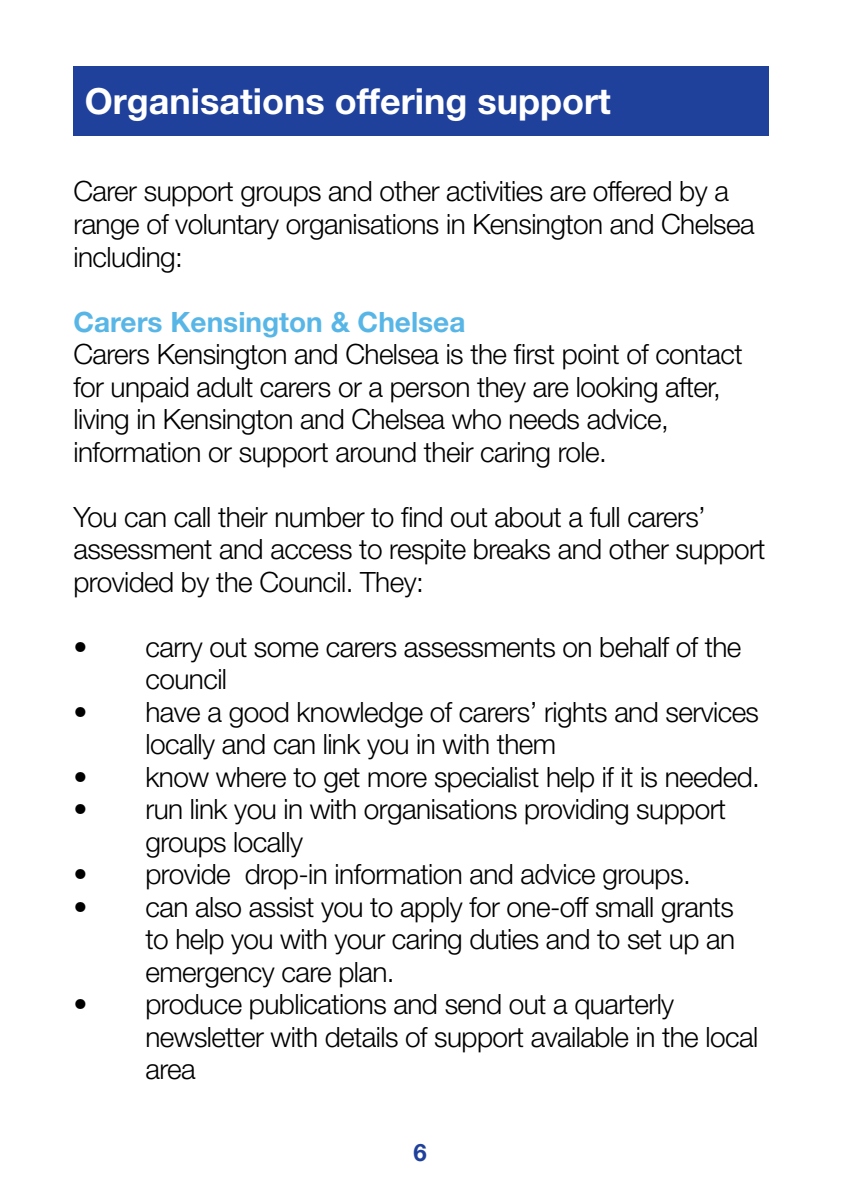
<style>
.page{position:relative;width:842px;height:1191px;background:#fff}
.page>*{position:absolute;margin:0;border:0;box-sizing:border-box;transform-origin:0 0}
.t1{font:700 36px "Helvetica Neue LT Std";color:#fff}
.t2{font:300 28px/32.6px "Helvetica Neue LT Std";letter-spacing:-.02em;color:#000}
.t3{font:700 28px "Helvetica Neue LT Std";color:#58b6e7}
.t4{font:700 24px "Helvetica Neue LT Std";color:#20419b}
</style>
<div class="page">
<div style="left:73px;top:66px;width:695px;height:70px;background:#20419b"></div>
<p class="t1" style="left:85px;top:79px;width:527px">Organisations offering support</p>
<p class="t2" style="left:73px;top:175px;width:683px">Carer support groups and other activities are offered by a range of voluntary organisations in Kensington and Chelsea including:</p>
<p class="t3" style="left:73px;top:304px;width:394px">Carers Kensington &amp; Chelsea</p>
<p class="t2" style="left:73px;top:337px;width:671px">Carers Kensington and Chelsea is the first point of contact for unpaid adult carers or a person they are looking after, living in Kensington and Chelsea who needs advice, information or support around their caring role.</p>
<p class="t2" style="left:73px;top:500px;width:694px">You can call their number to find out about a full carers’ assessment and access to respite breaks and other support provided by the Council. They:</p>
<p class="t2" style="left:145px;top:630px;width:597px;text-indent:-72px">• carry out some carers assessments on behalf of the council</p>
<p class="t2" style="left:145px;top:695px;width:615px;text-indent:-72px">• have a good knowledge of carers’ rights and services locally and can link you in with them</p>
<p class="t2" style="left:73px;top:760px;width:688px">• know where to get more specialist help if it is needed.</p>
<p class="t2" style="left:145px;top:792px;width:582px;text-indent:-72px">• run link you in with organisations providing support groups locally</p>
<p class="t2" style="left:73px;top:857px;width:619px">• provide drop-in information and advice groups.</p>
<p class="t2" style="left:145px;top:890px;width:591px;text-align:justify;text-indent:-72px">• can also assist you to apply for one-off small grants to help you with your caring duties and to set up an emergency care plan.</p>
<p class="t2" style="left:145px;top:987px;width:614px;text-indent:-72px">• produce publications and send out a quarterly newsletter with details of support available in the local area</p>
<p class="t4" style="left:414px;top:1137px;width:15px">6</p>
</div>
